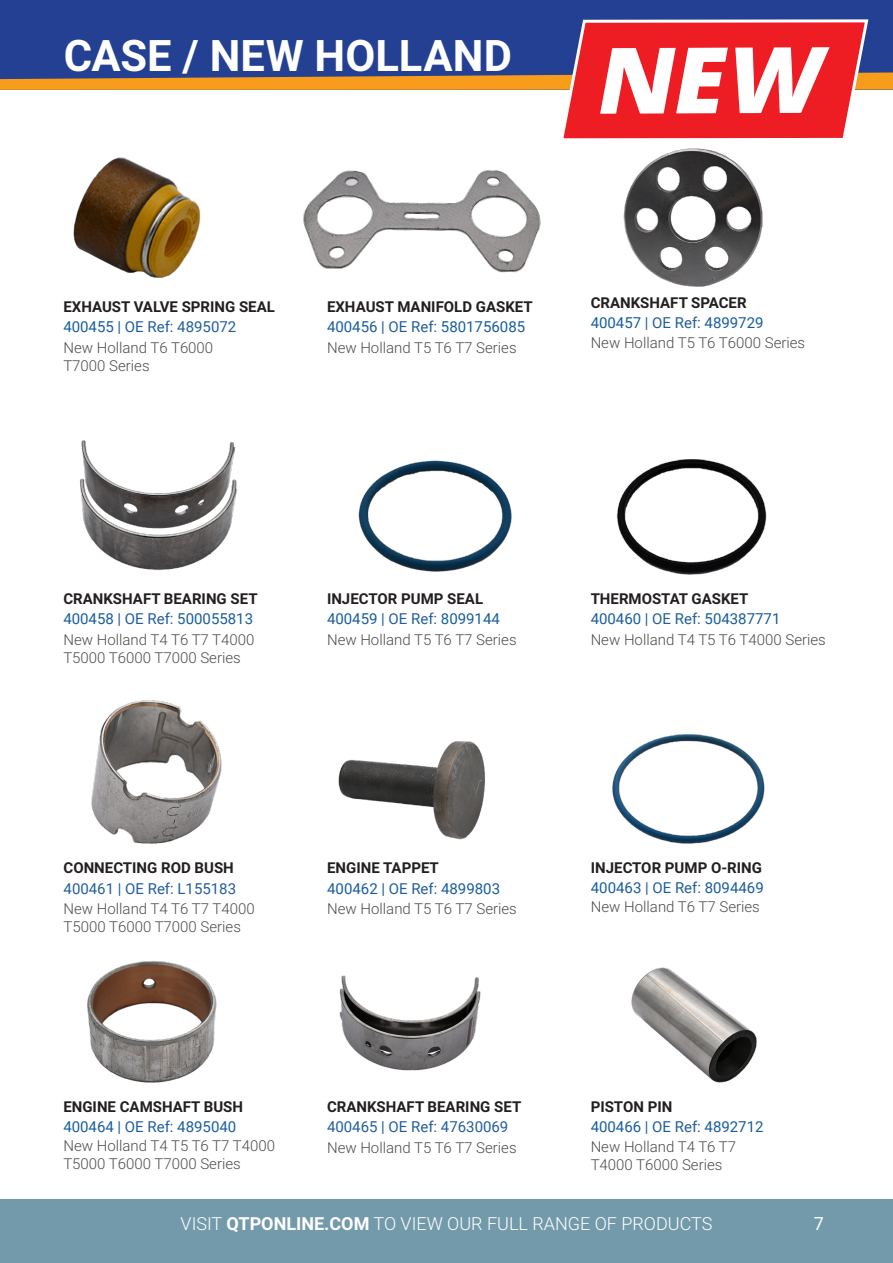
<style>
.page{position:relative;width:893px;height:1263px;background:#fff}
.page>*{position:absolute;margin:0;border:0;box-sizing:border-box;transform-origin:0 0}
.t1{font:700 43.5px "Roboto";letter-spacing:.005em;color:#fff}
.t2{font:300 18px "Roboto";color:#fff}
.t3{font:18px "Roboto";color:#fff}
.t4{font:300 15px/18px "Roboto";color:#4b4c4d}
.t5{font:700 15px "Roboto";color:#231f20}
.t6{font:15px "Roboto";color:#175d9e}
.t7{font:15px "Roboto";color:#215e9e}
.s1{color:#175d9e}
.s2{color:#215e9e}
.s3{font-weight:700}
</style>
<div class="page">
<img style="left:623px;top:148px;width:140px;height:139px">
<div style="left:591px;top:120px;width:79px;height:33px;background:#fff"></div>
<div style="left:0;top:0;width:893px;height:90px;background:#234093"></div>
<div style="left:0;top:1199px;width:893px;height:64px;background:#739aab"></div>
<img style="left:80px;top:440px;width:157px;height:131px">
<img style="left:358px;top:460px;width:154px;height:112px">
<img style="left:616px;top:460px;width:151px;height:115px">
<img style="left:338px;top:741px;width:147px;height:99px">
<img style="left:612px;top:734px;width:153px;height:110px">
<img style="left:339px;top:975px;width:142px;height:96px">
<img style="left:631px;top:967px;width:126px;height:116px">
<img style="left:87px;top:961px;width:130px;height:122px">
<div style="left:31px;top:933px;width:93px;height:31px;background:#fff"></div>
<img style="left:73px;top:157px;width:128px;height:121px">
<img style="left:303px;top:170px;width:238px;height:103px">
<img style="left:91px;top:700px;width:131px;height:144px">
<svg style="left:0;top:19px;width:893px;height:120px"></svg>
<p class="t1" style="left:64px;top:25px;width:450px">CASE / NEW HOLLAND</p>
<p class="t5" style="left:63px;top:296px;width:213px">EXHAUST VALVE SPRING SEAL</p>
<p class="t7" style="left:63px;top:316px;width:174px"><span class="s1">400455 |</span> OE Ref: 4895072</p>
<p class="t4" style="left:63px;top:338px;width:151px">New Holland T6 T6000<br>T7000 Series</p>
<p class="t5" style="left:327px;top:296px;width:207px">EXHAUST MANIFOLD GASKET</p>
<p class="t6" style="left:327px;top:316px;width:200px">400456 | <span class="s2">OE Ref:</span> 5801756085</p>
<p class="t4" style="left:327px;top:338px;width:191px">New Holland T5 T6 T7 Series</p>
<p class="t5" style="left:591px;top:292px;width:157px">CRANKSHAFT SPACER</p>
<p class="t6" style="left:591px;top:312px;width:174px">400457 | <span class="s2">OE Ref:</span> 4899729</p>
<p class="t4" style="left:591px;top:334px;width:216px">New Holland T5 T6 T6000 Series</p>
<p class="t5" style="left:63px;top:588px;width:196px">CRANKSHAFT BEARING SET</p>
<p class="t6" style="left:63px;top:608px;width:191px">400458 | <span class="s2">OE Ref:</span> 500055813</p>
<p class="t4" style="left:63px;top:630px;width:193px">New Holland T4 T6 T7 T4000<br>T5000 T6000 T7000 Series</p>
<p class="t5" style="left:327px;top:588px;width:158px">INJECTOR PUMP SEAL</p>
<p class="t6" style="left:327px;top:608px;width:174px">400459 | <span class="s2">OE Ref:</span> 8099144</p>
<p class="t4" style="left:327px;top:630px;width:191px">New Holland T5 T6 T7 Series</p>
<p class="t5" style="left:591px;top:588px;width:159px">THERMOSTAT GASKET</p>
<p class="t6" style="left:591px;top:608px;width:191px">400460 | <span class="s2">OE Ref:</span> 504387771</p>
<p class="t4" style="left:591px;top:630px;width:237px">New Holland T4 T5 T6 T4000 Series</p>
<p class="t5" style="left:64px;top:858px;width:172px">CONNECTING ROD BUSH</p>
<p class="t7" style="left:64px;top:878px;width:174px">400461 <span class="s1">|</span> OE Ref: L155183</p>
<p class="t5" style="left:327px;top:858px;width:113px">ENGINE TAPPET</p>
<p class="t6" style="left:327px;top:878px;width:174px">400462 | <span class="s2">OE Ref:</span> 4899803</p>
<p class="t5" style="left:591px;top:857px;width:173px">INJECTOR PUMP O-RING</p>
<p class="t6" style="left:591px;top:877px;width:174px">400463 | <span class="s2">OE Ref:</span> 8094469</p>
<p class="t4" style="left:64px;top:899px;width:193px">New Holland T4 T6 T7 T4000</p>
<p class="t4" style="left:64px;top:917px;width:179px">T5000 T6000 T7000 Series</p>
<p class="t4" style="left:327px;top:899px;width:191px">New Holland T5 T6 T7 Series</p>
<p class="t4" style="left:591px;top:897px;width:170px">New Holland T6 T7 Series</p>
<p class="t5" style="left:63px;top:1096px;width:181px">ENGINE CAMSHAFT BUSH</p>
<p class="t6" style="left:63px;top:1116px;width:174px">400464 | <span class="s2">OE Ref:</span> 4895040</p>
<p class="t5" style="left:327px;top:1096px;width:196px">CRANKSHAFT BEARING SET</p>
<p class="t7" style="left:327px;top:1116px;width:183px">400465 <span class="s1">|</span> OE Ref: 47630069</p>
<p class="t5" style="left:591px;top:1096px;width:83px">PISTON PIN</p>
<p class="t6" style="left:591px;top:1116px;width:174px">400466 | <span class="s2">OE Ref:</span> 4892712</p>
<p class="t4" style="left:63px;top:1136px;width:213px">New Holland T4 T5 T6 T7 T4000<br>T5000 T6000 T7000 Series</p>
<p class="t4" style="left:327px;top:1137px;width:191px">New Holland T5 T6 T7 Series</p>
<p class="t4" style="left:591px;top:1137px;width:147px">New Holland T4 T6 T7</p>
<p class="t4" style="left:591px;top:1155px;width:133px">T4000 T6000 Series</p>
<p class="t2" style="left:181px;top:1211px;width:533px">VISIT <span class="s3">QTPONLINE.COM</span> TO VIEW OUR FULL RANGE OF PRODUCTS</p>
<p class="t3" style="left:814px;top:1211px;width:12px">7</p>
</div>
